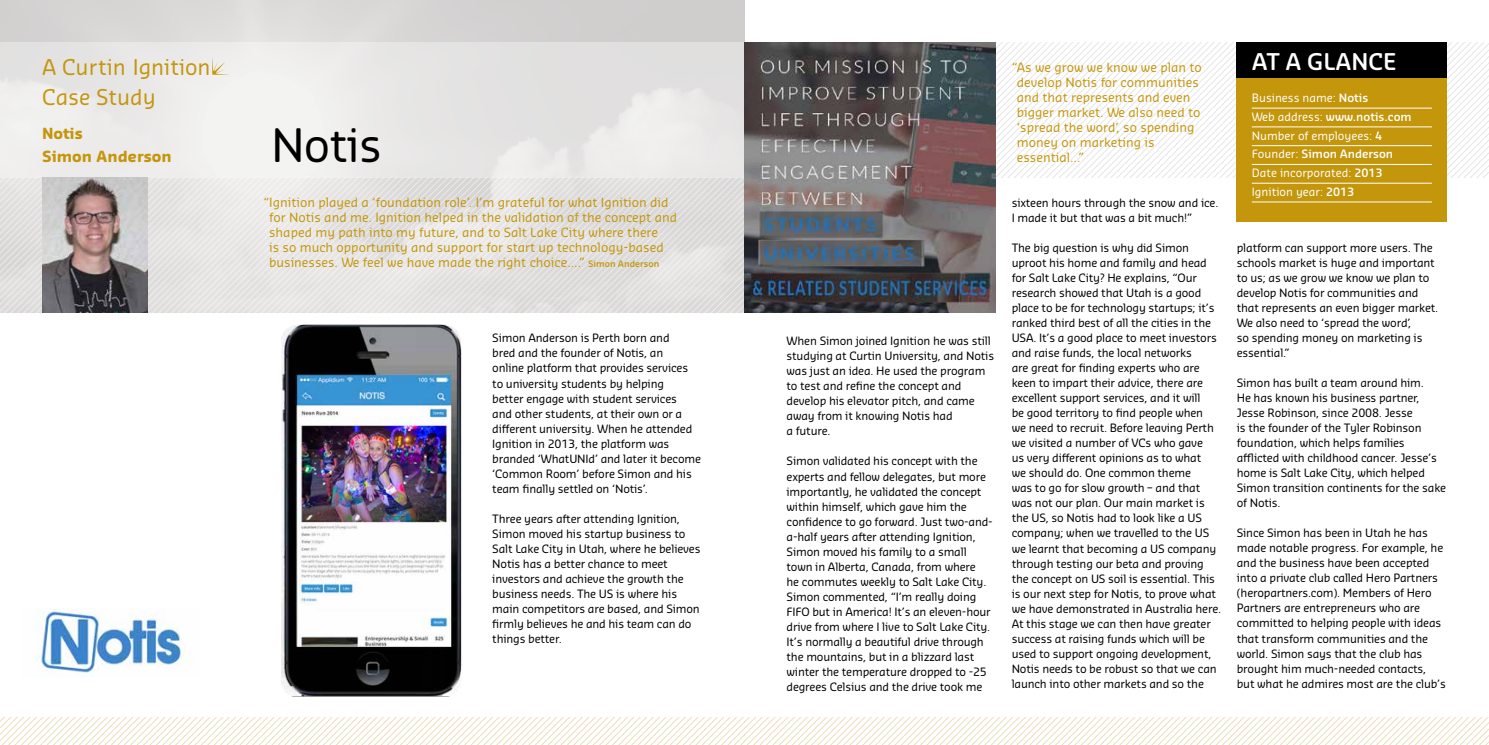
<style>
.page{position:relative;width:1489px;height:745px;background:#fff}
.page>*{position:absolute;margin:0;border:0;box-sizing:border-box;transform-origin:0 0}
.t1{font:45px "Sansa Soft Pro";letter-spacing:-.02em;color:#000}
.t2{font:600 22.5px "Sansa Soft Pro";color:#fff}
.t3{font:21.25px/30px "Sansa Soft Pro";color:#c4960c}
.t4{font:700 15px/23.1px "Sansa Soft Pro";color:#c4960c}
.t5{font:12.5px/15px "Sansa Soft Pro";color:#c4960c}
.t6{font:11.25px/15px "Sansa Soft Pro";letter-spacing:-.015em;color:#000}
.t7{font:11.25px/18.8px "Sansa Soft Pro";color:#fff}
.s1{font-weight:600;font-size:8.75px}
.s2{font-weight:600}
</style>
<div class="page">
<div style="left:0;top:42px;width:744px;height:135px;background:#edeceb"></div>
<svg style="left:0;top:717px;width:1488px;height:27px"></svg>
<svg style="left:1446px;top:42px;width:42px;height:135px"></svg>
<svg style="left:1169px;top:42px;width:67px;height:135px"></svg>
<svg style="left:1085px;top:42px;width:7px;height:135px"></svg>
<svg style="left:1072px;top:42px;width:7px;height:135px"></svg>
<svg style="left:212px;top:57px;width:17px;height:18px"></svg>
<img style="left:36px;top:608px;width:150px;height:68px">
<svg style="left:468px;top:42px;width:604px;height:270px"></svg>
<svg style="left:425px;top:177px;width:205px;height:135px;background:#e3e1e1"></svg>
<svg style="left:341px;top:177px;width:7px;height:135px"></svg>
<svg style="left:328px;top:177px;width:7px;height:135px"></svg>
<svg style="left:0;top:177px;width:328px;height:135px;background:#e7e5e4"></svg>
<img style="left:42px;top:177px;width:105px;height:135px">
<img style="left:281px;top:324px;width:180px;height:372px">
<div style="left:1236px;top:77px;width:210px;height:145px;background:#c4960c"></div>
<hr style="left:1251px;top:108px;width:180px;height:1px;background:#fff">
<hr style="left:1251px;top:126px;width:180px;height:1px;background:#fff">
<hr style="left:1251px;top:145px;width:180px;height:1px;background:#fff">
<hr style="left:1251px;top:164px;width:180px;height:1px;background:#fff">
<hr style="left:1251px;top:183px;width:180px;height:1px;background:#fff">
<hr style="left:1251px;top:201px;width:180px;height:1px;background:#fff">
<div style="left:1236px;top:42px;width:210px;height:35px;background:#000"></div>
<img style="left:744px;top:42px;width:251px;height:270px">
<h3 class="t3" style="left:42px;top:51px;width:170px">A Curtin Ignition<br>Case Study</h3>
<h3 class="t4" style="left:42px;top:121px;width:131px">Notis<br>Simon Anderson</h3>
<h1 class="t1" style="left:271px;top:116px;width:113px">Notis</h1>
<p class="t5" style="left:269px;top:194px;width:409px;text-indent:-6px">“Ignition played a ‘foundation role’. I’m grateful for what Ignition did for Notis and me. Ignition helped in the validation of the concept and shaped my path into my future, and to Salt Lake City where there<br>is so much opportunity and support for start up technology-based businesses. We feel we have made the right choice....” <span class="s1">Simon Anderson</span></p>
<p class="t6" style="left:492px;top:330px;width:210px">Simon Anderson is Perth born and<br>bred and the founder of Notis, an<br>online platform that provides services to university students by helping<br>better engage with student services<br>and other students, at their own or a different university. When he attended Ignition in 2013, the platform was branded ‘WhatUNId’ and later it become ‘Common Room’ before Simon and his team finally settled on ‘Notis’.</p>
<p class="t6" style="left:492px;top:510px;width:210px">Three years after attending Ignition, Simon moved his startup business to Salt Lake City in Utah, where he believes Notis has a better chance to meet investors and achieve the growth the business needs. The US is where his main competitors are based, and Simon firmly believes he and his team can do things better.</p>
<p class="t6" style="left:786px;top:333px;width:209px">When Simon joined Ignition he was still studying at Curtin University, and Notis was just an idea. He used the program to test and refine the concept and develop his elevator pitch, and came away from it knowing Notis had<br>a future.</p>
<p class="t6" style="left:786px;top:453px;width:208px">Simon validated his concept with the experts and fellow delegates, but more importantly, he validated the concept within himself, which gave him the confidence to go forward. Just two-and&shy;a-half years after attending Ignition, Simon moved his family to a small town in Alberta, Canada, from where<br>he commutes weekly to Salt Lake City.<br>Simon commented, “I’m really doing FIFO but in America! It’s an eleven-hour drive from where I live to Salt Lake City.<br>It’s normally a beautiful drive through the mountains, but in a blizzard last winter the temperature dropped to -25 degrees Celsius and the drive took me</p>
<h2 class="t2" style="left:1251px;top:47px;width:146px">AT A GLANCE</h2>
<p class="t5" style="left:1016px;top:59px;width:187px;text-indent:-5px">“As we grow we know we plan to develop Notis for communities and that represents and even bigger market. We also need to ‘spread the word’, so spending money on marketing is essential...”</p>
<p class="t7" style="left:1251px;top:88px;width:161px">Business name: <span class="s2">Notis<br></span>Web address: <span class="s2">www.notis.com<br></span>Number of employees: <span class="s2">4<br></span>Founder: <span class="s2">Simon Anderson<br></span>Date incorporated: <span class="s2">2013<br></span>Ignition year: <span class="s2">2013</span></p>
<p class="t6" style="left:1011px;top:195px;width:208px">sixteen hours through the snow and ice.<br>I made it but that was a bit much!”</p>
<p class="t6" style="left:1011px;top:240px;width:211px">The big question is why did Simon uproot his home and family and head for Salt Lake City? He explains, “Our research showed that Utah is a good place to be for technology startups; it’s ranked third best of all the cities in the USA. It’s a good place to meet investors and raise funds, the local networks<br>are great for finding experts who are keen to impart their advice, there are excellent support services, and it will<br>be good territory to find people when<br>we need to recruit. Before leaving Perth we visited a number of VCs who gave<br>us very different opinions as to what<br>we should do. One common theme<br>was to go for slow growth – and that was not our plan. Our main market is the US, so Notis had to look like a US company; when we travelled to the US we learnt that becoming a US company through testing our beta and proving the concept on US soil is essential. This is our next step for Notis, to prove what we have demonstrated in Australia here.<br>At this stage we can then have greater success at raising funds which will be used to support ongoing development, Notis needs to be robust so that we can launch into other markets and so the</p>
<p class="t6" style="left:1236px;top:240px;width:203px">platform can support more users. The schools market is huge and important to us; as we grow we know we plan to develop Notis for communities and that represents an even bigger market.<br>We also need to ‘spread the word’,<br>so spending money on marketing is essential.”</p>
<p class="t6" style="left:1236px;top:375px;width:211px">Simon has built a team around him.<br>He has known his business partner, Jesse Robinson, since 2008. Jesse<br>is the founder of the Tyler Robinson foundation, which helps families afflicted with childhood cancer. Jesse’s home is Salt Lake City, which helped Simon transition continents for the sake of Notis.</p>
<p class="t6" style="left:1236px;top:525px;width:211px">Since Simon has been in Utah he has made notable progress. For example, he and the business have been accepted into a private club called Hero Partners (heropartners.com). Members of Hero Partners are entrepreneurs who are committed to helping people with ideas that transform communities and the world. Simon says that the club has brought him much-needed contacts, but what he admires most are the club’s</p>
</div>
